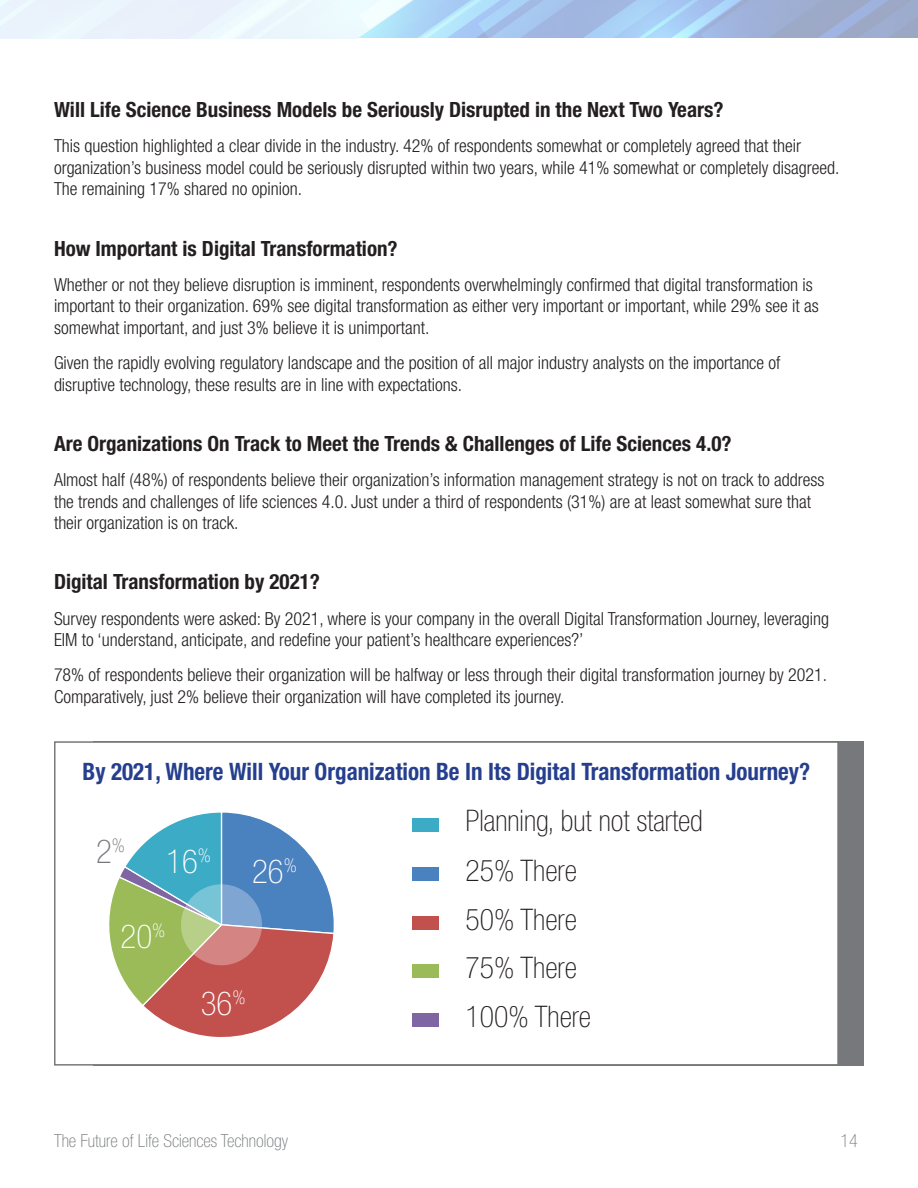
<style>
.page{position:relative;width:918px;height:1188px;background:#fff}
.page>*{position:absolute;margin:0;border:0;box-sizing:border-box;transform-origin:0 0}
.t1{font:100 condensed 33px "Helvetica Neue LT Std";color:#fff}
.t2{font:100 condensed 33px "Helvetica Neue LT Std";color:#76787b}
.t3{font:100 condensed 29.7px "Helvetica Neue LT Std";color:#231f20}
.t4{font:700 condensed 24px "Helvetica Neue LT Std";color:#253f8e;scale:.96 1}
.t5{font:700 condensed 21px "Helvetica Neue LT Std";color:#231f20}
.descrip_paragraph{font:300 condensed 18px/21.6px "Helvetica Neue LT Std";color:#231f20}
.t6{font:100 condensed 18px "Helvetica Neue LT Std";color:#76787b}
</style>
<div class="page">
<img style="left:0;top:0;width:776px;height:39px">
<div style="left:93px;top:741px;width:771px;height:325px;background:#76787b"></div>
<div style="left:54px;top:741px;width:785px;height:325px;background:#fff;border:2px solid #76787b"></div>
<svg style="left:109px;top:812px;width:225px;height:225px"></svg>
<div style="left:412px;top:818px;width:26px;height:13px;background:#3cabc6"></div>
<div style="left:412px;top:867px;width:26px;height:14px;background:#4a81bf"></div>
<div style="left:412px;top:916px;width:26px;height:14px;background:#c2504d"></div>
<div style="left:412px;top:964px;width:26px;height:14px;background:#9abb58"></div>
<div style="left:412px;top:1013px;width:26px;height:14px;background:#8065a3"></div>
<svg style="left:181px;top:884px;width:81px;height:81px;background:#acaaab"></svg>
<p class="t5" style="left:54px;top:97px;width:671px">Will Life Science Business Models be Seriously Disrupted in the Next Two Years?</p>
<p class="descrip_paragraph" style="left:54px;top:135px;width:787px">This question highlighted a clear divide in the industry. 42% of respondents somewhat or completely agreed that their organization’s business model could be seriously disrupted within two years, while 41% somewhat or completely disagreed.<br>The remaining 17% shared no opinion.</p>
<p class="t5" style="left:54px;top:235px;width:345px">How Important is Digital Transformation?</p>
<p class="descrip_paragraph" style="left:54px;top:273px;width:766px">Whether or not they believe disruption is imminent, respondents overwhelmingly confirmed that digital transformation is important to their organization. 69% see digital transformation as either very important or important, while 29% see it as somewhat important, and just 3% believe it is unimportant.</p>
<p class="descrip_paragraph" style="left:54px;top:352px;width:728px">Given the rapidly evolving regulatory landscape and the position of all major industry analysts on the importance of disruptive technology, these results are in line with expectations.</p>
<p class="t5" style="left:54px;top:431px;width:679px">Are Organizations On Track to Meet the Trends &amp; Challenges of Life Sciences 4.0?</p>
<p class="descrip_paragraph" style="left:54px;top:469px;width:772px">Almost half (48%) of respondents believe their organization’s information management strategy is not on track to address the trends and challenges of life sciences 4.0. Just under a third of respondents (31%) are at least somewhat sure that their organization is on track.</p>
<p class="t5" style="left:54px;top:569px;width:267px">Digital Transformation by 2021?</p>
<p class="descrip_paragraph" style="left:54px;top:607px;width:777px">Survey respondents were asked: By 2021, where is your company in the overall Digital Transformation Journey, leveraging<br>EIM to ‘understand, anticipate, and redefine your patient’s healthcare experiences?’</p>
<p class="descrip_paragraph" style="left:54px;top:664px;width:775px">78% of respondents believe their organization will be halfway or less through their digital transformation journey by 2021.<br>Comparatively, just 2% believe their organization will have completed its journey.</p>
<p class="t4" style="left:83px;top:757px;width:760px">By 2021, Where Will Your Organization Be In Its Digital Transformation Journey?</p>
<p class="t3" style="left:466px;top:804px;width:239px">Planning, but not started</p>
<p class="t3" style="left:466px;top:853px;width:113px">25% There</p>
<p class="t3" style="left:466px;top:903px;width:113px">50% There</p>
<p class="t3" style="left:466px;top:951px;width:113px">75% There</p>
<p class="t3" style="left:466px;top:1000px;width:127px">100% There</p>
<p class="t2" style="left:96px;top:833px;width:31px">2<sup>%</sup></p>
<p class="t1" style="left:166px;top:842px;width:46px">16<sup>%</sup></p>
<p class="t1" style="left:252px;top:853px;width:46px">26<sup>%</sup></p>
<p class="t1" style="left:121px;top:918px;width:46px">20<sup>%</sup></p>
<p class="t1" style="left:201px;top:985px;width:46px">36<sup>%</sup></p>
<p class="t6" style="left:54px;top:1130px;width:236px">The Future of Life Sciences Technology</p>
<p class="t6" style="left:841px;top:1130px;width:19px">14</p>
</div>
